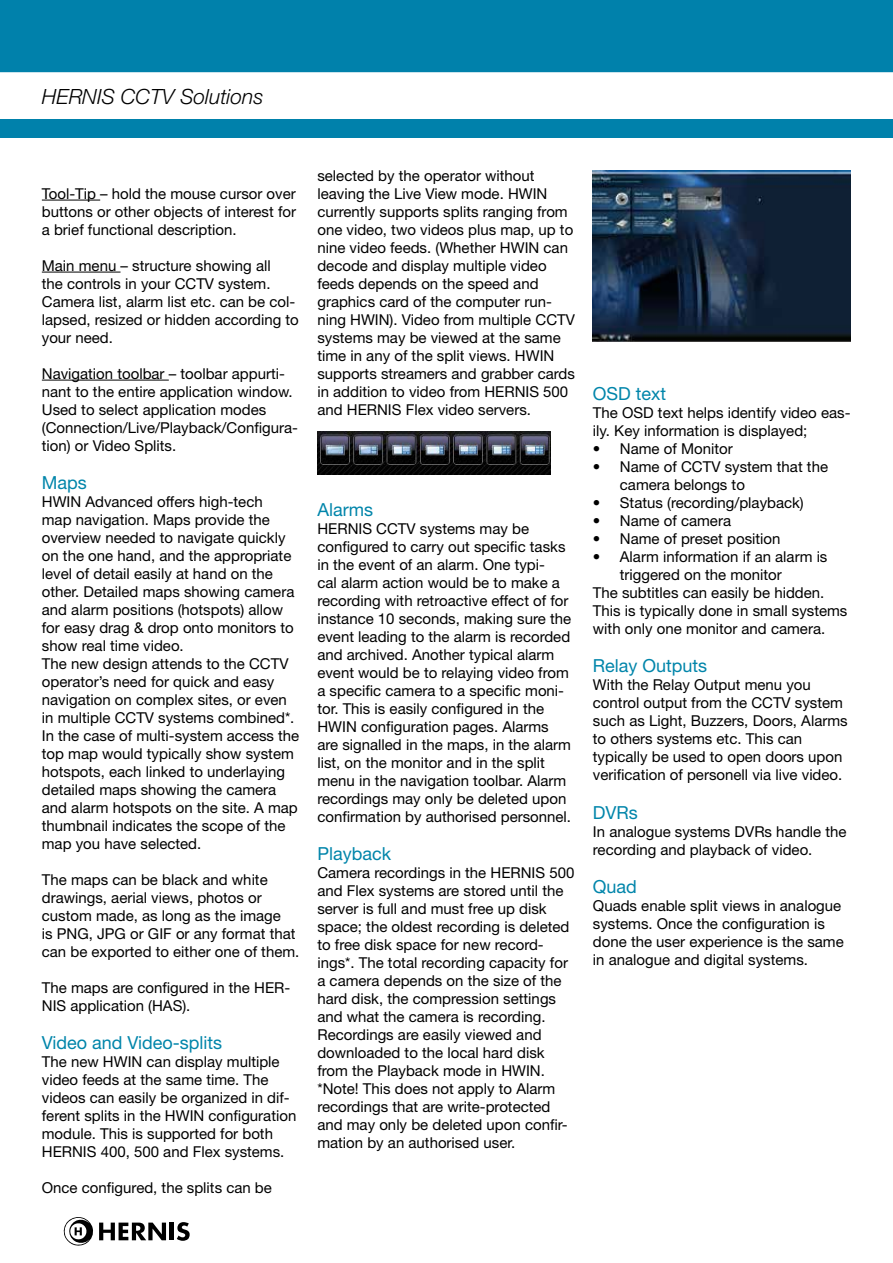
<style>
.page{position:relative;width:893px;height:1263px;background:#fff}
.page>*{position:absolute;margin:0;border:0;box-sizing:border-box;transform-origin:0 0}
.t1{font:italic 300 21px "Helvetica Neue LT Pro";color:#000}
.t2{font:18px "Helvetica Neue LT Pro";color:#0085aa}
.t3{font:15px/18px "Helvetica Neue LT Pro";color:#000}
</style>
<div class="page">
<div style="left:0;top:0;width:893px;height:72px;background:#0081ab"></div>
<div style="left:0;top:120px;width:893px;height:18px;background:#0081ab"></div>
<hr style="left:170px;top:1222px;width:4px;height:18px;background:#000">
<svg style="left:177px;top:1222px;width:13px;height:19px"></svg>
<svg style="left:64px;top:1217px;width:102px;height:28px"></svg>
<hr style="left:42px;top:200px;width:58px;height:1px;background:#000">
<hr style="left:42px;top:272px;width:79px;height:1px;background:#000">
<hr style="left:42px;top:380px;width:127px;height:1px;background:#000">
<img style="left:593px;top:170px;width:257px;height:172px">
<img style="left:317px;top:432px;width:234px;height:43px">
<h1 class="t1" style="left:42px;top:84px;width:223px">HERNIS CCTV Solutions</h1>
<p class="t3" style="left:42px;top:184px;width:256px;text-align:justify">Tool-Tip – hold the mouse cursor over buttons or other objects of interest for a brief functional description.</p>
<p class="t3" style="left:42px;top:256px;width:258px">Main menu – structure showing all<br>the controls in your CCTV system.<br>Camera list, alarm list etc. can be col&shy;lapsed, resized or hidden according to your need.</p>
<p class="t3" style="left:42px;top:364px;width:258px">Navigation toolbar – toolbar appurti&shy;nant to the entire application window.<br>Used to select application modes (Connection/Live/Playback/Configura&shy;tion) or Video Splits.</p>
<p class="t2" style="left:42px;top:471px;width:47px">Maps</p>
<p class="t3" style="left:42px;top:492px;width:259px">HWIN Advanced offers high-tech<br>map navigation. Maps provide the overview needed to navigate quickly on the one hand, and the appropriate level of detail easily at hand on the other. Detailed maps showing camera and alarm positions (hotspots) allow for easy drag &amp; drop onto monitors to show real time video.<br>The new design attends to the CCTV operator’s need for quick and easy navigation on complex sites, or even in multiple CCTV systems combined*.<br>In the case of multi-system access the top map would typically show system hotspots, each linked to underlaying detailed maps showing the camera and alarm hotspots on the site. A map thumbnail indicates the scope of the map you have selected.</p>
<p class="t3" style="left:42px;top:870px;width:259px">The maps can be black and white drawings, aerial views, photos or custom made, as long as the image<br>is PNG, JPG or GIF or any format that can be exported to either one of them.</p>
<p class="t3" style="left:42px;top:978px;width:250px">The maps are configured in the HER-<br>NIS application (HAS).</p>
<p class="t2" style="left:42px;top:1031px;width:182px">Video and Video-splits</p>
<p class="t3" style="left:42px;top:1052px;width:256px">The new HWIN can display multiple video feeds at the same time. The videos can easily be organized in dif&shy;ferent splits in the HWIN configuration module. This is supported for both HERNIS 400, 500 and Flex systems.</p>
<p class="t3" style="left:42px;top:1178px;width:232px">Once configured, the splits can be</p>
<p class="t3" style="left:317px;top:166px;width:259px">selected by the operator without leaving the Live View mode. HWIN currently supports splits ranging from one video, two videos plus map, up to nine video feeds. (Whether HWIN can decode and display multiple video feeds depends on the speed and graphics card of the computer run&shy;ning HWIN). Video from multiple CCTV systems may be viewed at the same time in any of the split views. HWIN supports streamers and grabber cards in addition to video from HERNIS 500 and HERNIS Flex video servers.</p>
<p class="t2" style="left:317px;top:498px;width:57px">Alarms</p>
<p class="t3" style="left:317px;top:519px;width:255px">HERNIS CCTV systems may be configured to carry out specific tasks in the event of an alarm. One typi-<br>cal alarm action would be to make a recording with retroactive effect of for instance 10 seconds, making sure the event leading to the alarm is recorded and archived. Another typical alarm event would be to relaying video from a specific camera to a specific moni&shy;tor. This is easily configured in the HWIN configuration pages. Alarms are signalled in the maps, in the alarm list, on the monitor and in the split menu in the navigation toolbar. Alarm recordings may only be deleted upon confirmation by authorised personnel.</p>
<p class="t2" style="left:317px;top:842px;width:75px">Playback</p>
<p class="t3" style="left:317px;top:863px;width:258px">Camera recordings in the HERNIS 500 and Flex systems are stored until the server is full and must free up disk space; the oldest recording is deleted to free disk space for new record&shy;ings*. The total recording capacity for a camera depends on the size of the hard disk, the compression settings and what the camera is recording.<br>Recordings are easily viewed and downloaded to the local hard disk from the Playback mode in HWIN. *Note! This does not apply to Alarm recordings that are write-protected and may only be deleted upon confir&shy;mation by an authorised user.</p>
<p class="t2" style="left:593px;top:383px;width:75px">OSD text</p>
<p class="t3" style="left:593px;top:404px;width:259px">The OSD text helps identify video eas&shy;ily. Key information is displayed;</p>
<p class="t3" style="left:593px;top:440px;width:141px">• Name of Monitor</p>
<p class="t3" style="left:620px;top:458px;width:210px;text-indent:-27px">• Name of CCTV system that the camera belongs to</p>
<p class="t3" style="left:593px;top:494px;width:212px">• Status (recording/playback)</p>
<p class="t3" style="left:593px;top:512px;width:140px">• Name of camera</p>
<p class="t3" style="left:593px;top:530px;width:189px">• Name of preset position</p>
<p class="t3" style="left:593px;top:548px;width:236px">• Alarm information if an alarm is</p>
<p class="t3" style="left:620px;top:566px;width:163px">triggered on the monitor</p>
<p class="t3" style="left:593px;top:584px;width:233px">The subtitles can easily be hidden.</p>
<p class="t3" style="left:593px;top:602px;width:256px">This is typically done in small systems</p>
<p class="t3" style="left:593px;top:620px;width:234px">with only one monitor and camera.</p>
<p class="t2" style="left:593px;top:655px;width:116px">Relay Outputs</p>
<p class="t3" style="left:593px;top:676px;width:256px">With the Relay Output menu you control output from the CCTV system such as Light, Buzzers, Doors, Alarms to others systems etc. This can typically be used to open doors upon verification of personell via live video.</p>
<p class="t2" style="left:593px;top:801px;width:46px">DVRs</p>
<p class="t3" style="left:593px;top:822px;width:255px">In analogue systems DVRs handle the recording and playback of video.</p>
<p class="t2" style="left:593px;top:875px;width:46px">Quad</p>
<p class="t3" style="left:593px;top:896px;width:252px">Quads enable split views in analogue systems. Once the configuration is done the user experience is the same in analogue and digital systems.</p>
</div>
